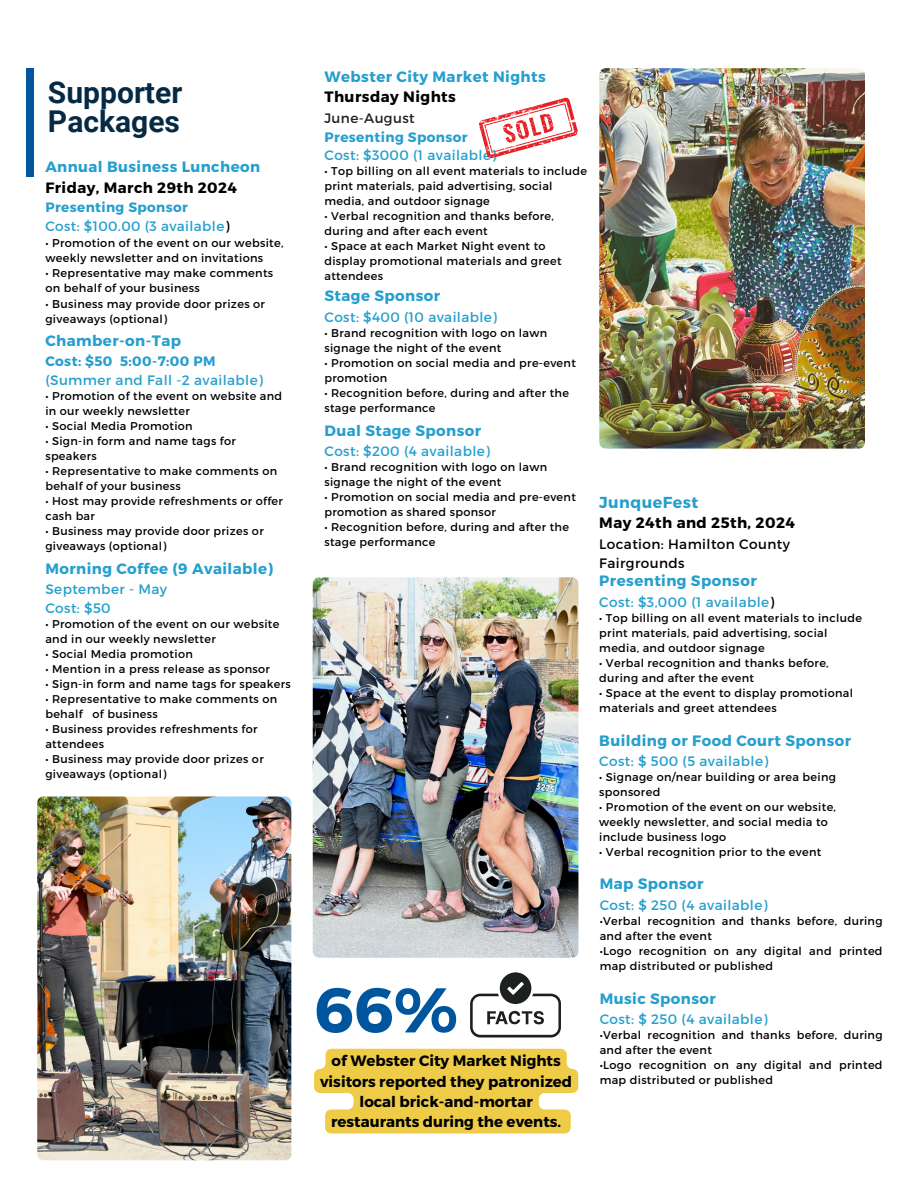
<style>
.page{position:relative;width:918px;height:1188px;background:#fff}
.page>*{position:absolute;margin:0;border:0;box-sizing:border-box;transform-origin:0 0}
.t1{font:700 63px "Montserrat";color:#00569e}
.t2{font:700 30px "Roboto";color:#072a44}
.t3{font:700 15.9px "Montserrat";letter-spacing:.03em;color:#269fce}
.t4{font:700 15px "Montserrat";letter-spacing:.03em;color:#269fce}
.t5{font:700 15px/20.2px "Montserrat";color:#000;text-align:center}
.t6{font:700 15px "Montserrat";letter-spacing:.03em;color:#000}
.t7{font:13.65px "Montserrat";letter-spacing:.03em;color:#269fce}
.t8{font:700 13.65px "Montserrat";letter-spacing:.03em;color:#269fce}
.t9{font:13.65px/18.8px "Montserrat";letter-spacing:.03em;color:#000}
.t10{font:13.65px "Montserrat";letter-spacing:.03em;color:#259ece}
.t11{font:13.65px "Montserrat";letter-spacing:.03em;color:#1c2120}
.t12{font:11.25px/15px "Montserrat";letter-spacing:.03em;color:#000}
.s1{color:#000}
</style>
<div class="page">
<img style="left:37px;top:796px;width:254px;height:364px;border-radius:6px">
<img style="left:599px;top:68px;width:266px;height:381px;border-radius:6px">
<img style="left:313px;top:577px;width:265px;height:381px;border-radius:6px">
<svg style="left:470px;top:972px;width:91px;height:66px"></svg>
<svg style="left:314px;top:1049px;width:264px;height:85px;background:#efd15a"></svg>
<div style="left:26px;top:68px;width:7px;height:109px;background:#00569e"></div>
<svg style="left:479px;top:98px;width:99px;height:60px"></svg>
<p class="t2" style="left:48px;top:75px;width:136px">Supporter</p>
<p class="t2" style="left:48px;top:104px;width:134px">Packages</p>
<p class="t4" style="left:45px;top:157px;width:216px">Annual Business Luncheon</p>
<p class="t6" style="left:45px;top:177px;width:193px">Friday, March 29th 2024</p>
<p class="t8" style="left:45px;top:199px;width:144px">Presenting Sponsor</p>
<p class="t7" style="left:45px;top:217px;width:186px">Cost: $100.00 (3 available<span class="s1">)</span></p>
<p class="t12" style="left:45px;top:235px;width:240px">• Promotion of the event on our website, weekly newsletter and on invitations</p>
<p class="t12" style="left:45px;top:265px;width:229px">• Representative may make comments on behalf of your business</p>
<p class="t12" style="left:45px;top:295px;width:221px">• Business may provide door prizes or giveaways (optional)</p>
<p class="t4" style="left:45px;top:330px;width:137px">Chamber-on-Tap</p>
<p class="t8" style="left:45px;top:352px;width:172px">Cost: $50 5:00-7:00 PM</p>
<p class="t7" style="left:45px;top:371px;width:219px">(Summer and Fall -2 available)</p>
<p class="t12" style="left:45px;top:388px;width:238px">• Promotion of the event on website and in our weekly newsletter</p>
<p class="t12" style="left:45px;top:418px;width:149px">• Social Media Promotion</p>
<p class="t12" style="left:45px;top:433px;width:192px">• Sign-in form and name tags for speakers</p>
<p class="t12" style="left:45px;top:463px;width:233px">• Representative to make comments on behalf of your business</p>
<p class="t12" style="left:45px;top:493px;width:239px">• Host may provide refreshments or offer cash bar</p>
<p class="t12" style="left:45px;top:523px;width:220px">• Business may provide door prizes or giveaways (optional)</p>
<p class="t4" style="left:45px;top:559px;width:229px">Morning Coffee (9 Available)</p>
<p class="t10" style="left:45px;top:581px;width:123px">September - May</p>
<p class="t7" style="left:45px;top:599px;width:67px">Cost: $50</p>
<p class="t12" style="left:45px;top:616px;width:236px">• Promotion of the event on our website and in our weekly newsletter</p>
<p class="t12" style="left:45px;top:646px;width:149px">• Social Media promotion</p>
<p class="t12" style="left:45px;top:661px;width:226px">• Mention in a press release as sponsor</p>
<p class="t12" style="left:45px;top:676px;width:247px">• Sign-in form and name tags for speakers</p>
<p class="t12" style="left:45px;top:691px;width:233px">• Representative to make comments on behalf of business</p>
<p class="t12" style="left:45px;top:721px;width:214px">• Business provides refreshments for attendees</p>
<p class="t12" style="left:45px;top:751px;width:220px">• Business may provide door prizes or giveaways (optional)</p>
<p class="t4" style="left:324px;top:67px;width:223px">Webster City Market Nights</p>
<p class="t6" style="left:324px;top:87px;width:133px">Thursday Nights</p>
<p class="t11" style="left:324px;top:109px;width:92px">June-August</p>
<p class="t8" style="left:324px;top:128px;width:145px">Presenting Sponsor</p>
<p class="t7" style="left:324px;top:147px;width:173px">Cost: $3000 (1 available)</p>
<p class="t12" style="left:324px;top:163px;width:264px">• Top billing on all event materials to include print materials, paid advertising, social media, and outdoor signage</p>
<p class="t12" style="left:324px;top:208px;width:231px">• Verbal recognition and thanks before, during and after each event</p>
<p class="t12" style="left:324px;top:238px;width:239px">• Space at each Market Night event to display promotional materials and greet attendees</p>
<p class="t4" style="left:324px;top:286px;width:117px">Stage Sponsor</p>
<p class="t7" style="left:324px;top:308px;width:174px">Cost: $400 (10 available)</p>
<p class="t12" style="left:324px;top:325px;width:224px">• Brand recognition with logo on lawn signage the night of the event</p>
<p class="t12" style="left:324px;top:355px;width:253px">• Promotion on social media and pre-event promotion</p>
<p class="t12" style="left:324px;top:385px;width:246px">• Recognition before, during and after the stage performance</p>
<p class="t4" style="left:324px;top:420px;width:158px">Dual Stage Sponsor</p>
<p class="t7" style="left:324px;top:442px;width:167px">Cost: $200 (4 available)</p>
<p class="t12" style="left:324px;top:459px;width:224px">• Brand recognition with logo on lawn signage the night of the event</p>
<p class="t12" style="left:324px;top:489px;width:253px">• Promotion on social media and pre-event promotion as shared sponsor</p>
<p class="t12" style="left:324px;top:519px;width:246px">• Recognition before, during and after the stage performance</p>
<p class="t1" style="left:314px;top:969px;width:146px">66%</p>
<p class="t5" style="left:320px;top:1050px;width:254px">of Webster City Market Nights visitors reported they patronized local brick-and-mortar restaurants during the events.</p>
<p class="t3" style="left:599px;top:492px;width:101px">JunqueFest</p>
<p class="t6" style="left:599px;top:513px;width:197px">May 24th and 25th, 2024</p>
<p class="t9" style="left:599px;top:534px;width:192px">Location: Hamilton County<br>Fairgrounds</p>
<p class="t4" style="left:599px;top:571px;width:159px">Presenting Sponsor</p>
<p class="t7" style="left:599px;top:593px;width:177px">Cost: $3,000 (1 available<span class="s1">)</span></p>
<p class="t12" style="left:599px;top:610px;width:264px">• Top billing on all event materials to include print materials, paid advertising, social media, and outdoor signage</p>
<p class="t12" style="left:599px;top:655px;width:231px">• Verbal recognition and thanks before, during and after the event</p>
<p class="t12" style="left:599px;top:685px;width:255px">• Space at the event to display promotional materials and greet attendees</p>
<p class="t4" style="left:599px;top:731px;width:253px">Building or Food Court Sponsor</p>
<p class="t7" style="left:599px;top:753px;width:170px">Cost: $ 500 (5 available)</p>
<p class="t12" style="left:599px;top:769px;width:238px">• Signage on/near building or area being sponsored</p>
<p class="t12" style="left:599px;top:799px;width:238px">• Promotion of the event on our website, weekly newsletter, and social media to include business logo</p>
<p class="t12" style="left:599px;top:844px;width:224px">• Verbal recognition prior to the event</p>
<p class="t4" style="left:600px;top:874px;width:105px">Map Sponsor</p>
<p class="t7" style="left:600px;top:896px;width:169px">Cost: $ 250 (4 available)</p>
<p class="t12" style="left:600px;top:913px;width:284px">•Verbal recognition and thanks before, during and after the event</p>
<p class="t12" style="left:600px;top:943px;width:284px">•Logo recognition on any digital and printed map distributed or published</p>
<p class="t4" style="left:600px;top:989px;width:118px">Music Sponsor</p>
<p class="t7" style="left:600px;top:1010px;width:169px">Cost: $ 250 (4 available)</p>
<p class="t12" style="left:600px;top:1027px;width:284px">•Verbal recognition and thanks before, during and after the event</p>
<p class="t12" style="left:600px;top:1057px;width:284px">•Logo recognition on any digital and printed map distributed or published</p>
</div>
